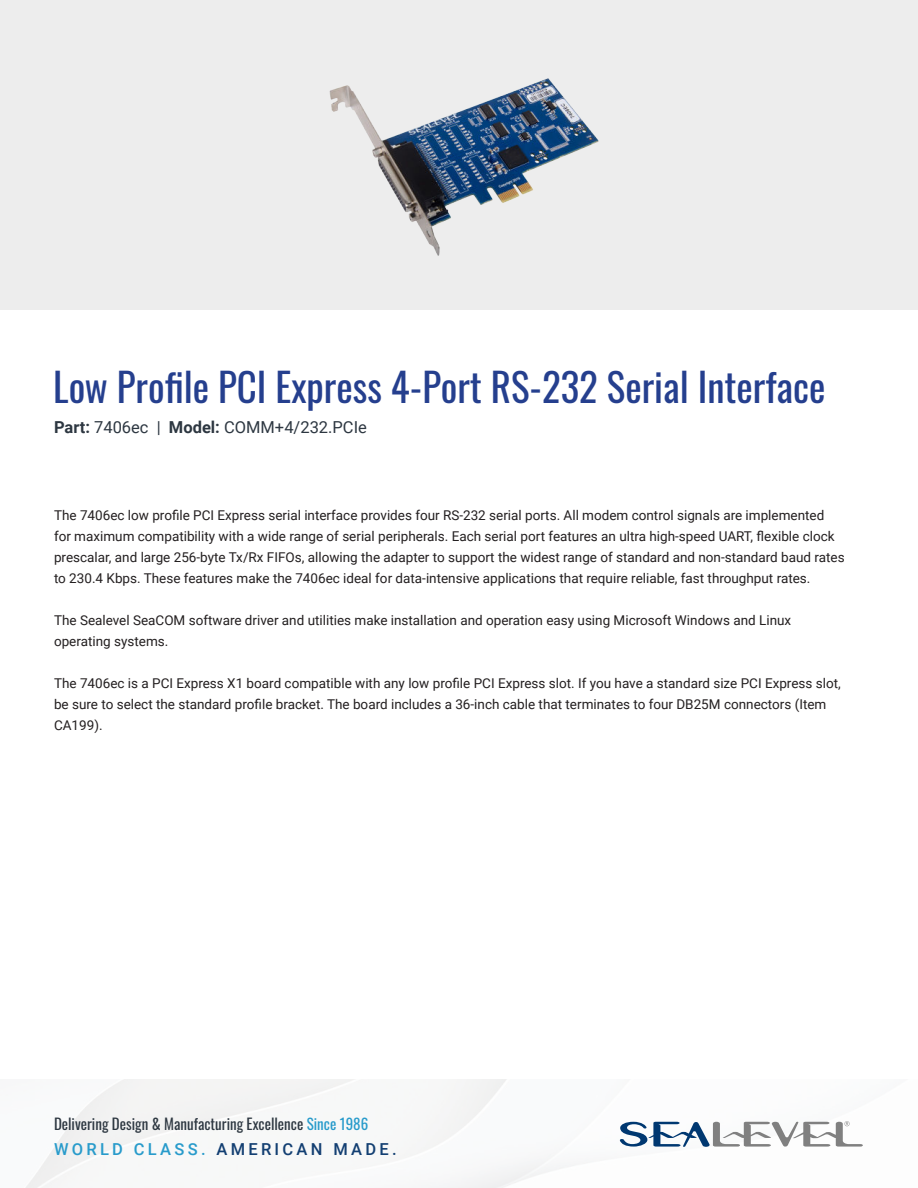
<style>
.page{position:relative;width:918px;height:1188px;background:#fff}
.page>*{position:absolute;margin:0;border:0;box-sizing:border-box;transform-origin:0 0}
.t1{font:39px "Oswald";color:#253f8e}
.t2{font:16.5px "Roboto";color:#2d3741}
.t3{font:500 16.5px "Roboto";letter-spacing:.2em;color:#133f72}
.t4{font:15px "Oswald";color:#2d3741}
.t5{font:13.5px/21px "Roboto";color:#231f20}
.s1{font-weight:700}
.s2{color:#289bcb}
</style>
<div class="page">
<div style="left:0;top:0;width:918px;height:309px;background:#ededed"></div>
<svg style="left:620px;top:1121px;width:243px;height:26px"></svg>
<img style="left:329px;top:78px;width:270px;height:178px">
<h1 class="t1" style="left:53px;top:352px;width:774px">Low Profile PCI Express 4-Port RS-232 Serial Interface</h1>
<p class="t2" style="left:54px;top:421px;width:314px"><span class="s1">Part:</span> 7406ec | <span class="s1">Model:</span> COMM+4/232.PCIe</p>
<p class="t5" style="left:54px;top:504px;width:792px">The 7406ec low profile PCI Express serial interface provides four RS-232 serial ports. All modem control signals are implemented<br>for maximum compatibility with a wide range of serial peripherals. Each serial port features an ultra high-speed UART, flexible clock prescalar, and large 256-byte Tx/Rx FIFOs, allowing the adapter to support the widest range of standard and non-standard baud rates to 230.4 Kbps. These features make the 7406ec ideal for data-intensive applications that require reliable, fast throughput rates.</p>
<p class="t5" style="left:54px;top:609px;width:739px">The Sealevel SeaCOM software driver and utilities make installation and operation easy using Microsoft Windows and Linux operating systems.</p>
<p class="t5" style="left:54px;top:672px;width:788px">The 7406ec is a PCI Express X1 board compatible with any low profile PCI Express slot. If you have a standard size PCI Express slot, be sure to select the standard profile bracket. The board includes a 36-inch cable that terminates to four DB25M connectors (Item<br>CA199).</p>
<p class="t4" style="left:54px;top:1111px;width:316px">Delivering Design &amp; Manufacturing Excellence <span class="s2">Since 1986</span></p>
<p class="t3" style="left:54px;top:1140px;width:344px"><span class="s2">WORLD CLASS.</span> AMERICAN MADE.</p>
</div>
